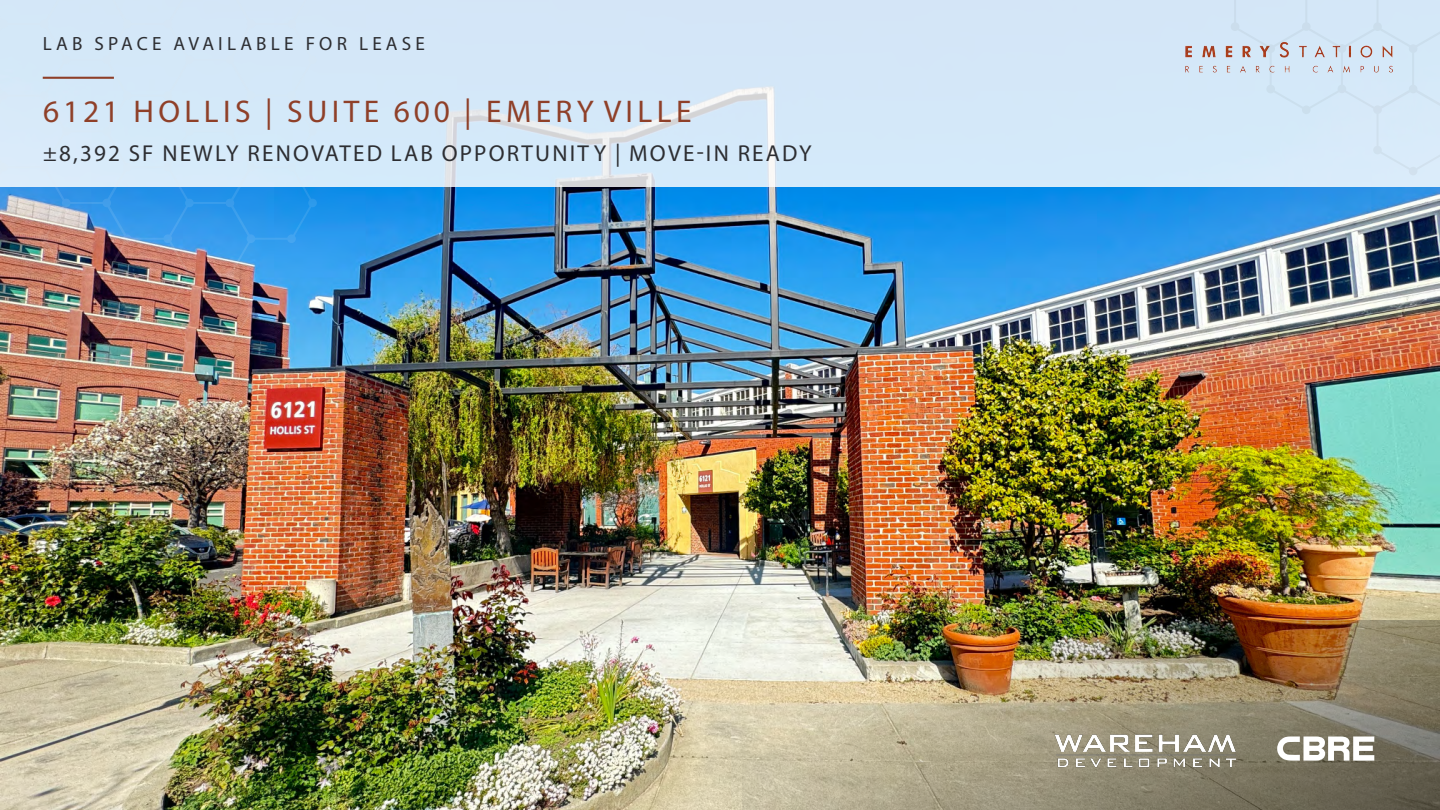
<style>
.page{position:relative;width:1440px;height:810px;background:#fff}
.page>*{position:absolute;margin:0;border:0;box-sizing:border-box;transform-origin:0 0}
.t1{font:31.5px "Myriad Pro";letter-spacing:.14em;color:#8f4029}
.t2{font:23.1px "Myriad Pro";letter-spacing:.095em;color:#2d2e32}
.t3{font:19.12px "Myriad Pro";letter-spacing:.22em;color:#2d2e32}
</style>
<div class="page">
<div style="left:317px;top:0;width:1123px;height:188px;background:#d4e8f9"></div>
<img style="left:0;top:188px;width:1440px;height:622px">
<img style="left:0;top:0;width:317px;height:386px">
<img style="left:742px;top:620px;width:698px;height:190px">
<svg style="left:1277px;top:736px;width:97px;height:25px"></svg>
<img style="left:1053px;top:733px;width:184px;height:35px">
<img style="left:1179px;top:38px;width:52px;height:43px">
<div style="left:1231px;top:0;width:209px;height:175px;background:#d4e9f9"></div>
<hr style="left:43px;top:77px;width:71px;height:2px;background:#8e3f29">
<p class="t3" style="left:43px;top:31px;width:384px">LAB SPACE AVAILABLE FOR LEASE</p>
<h1 class="t1" style="left:43px;top:92px;width:650px">6121 HOLLIS | SUITE 600 | EMERY VILLE</h1>
<p class="t2" style="left:43px;top:139px;width:770px">±8,392 SF NEWLY RENOVATED LAB OPPORTUNIT Y | MOVE-IN READY</p>
</div>
